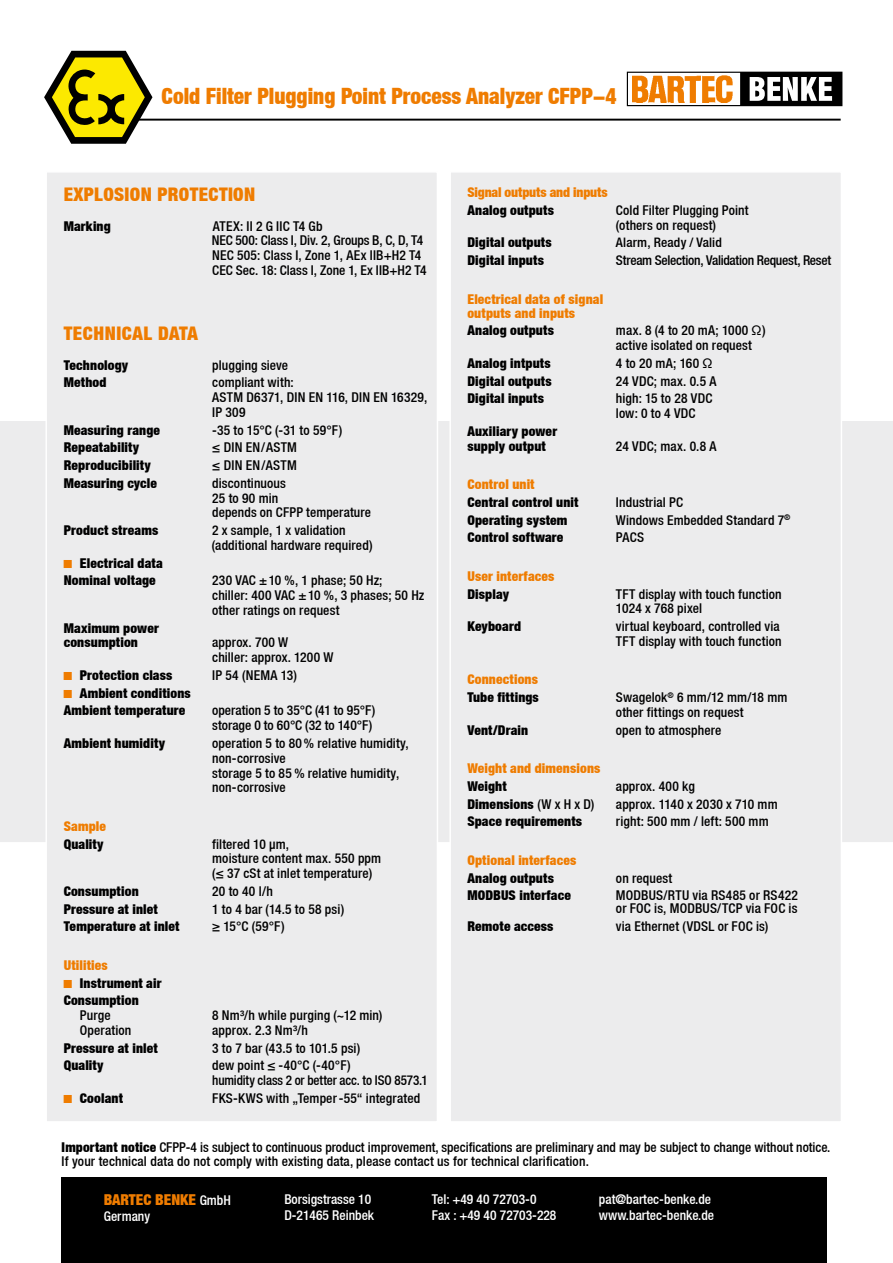
<style>
.page{position:relative;width:893px;height:1263px;background:#fff}
.page>*{position:absolute;margin:0;border:0;box-sizing:border-box;transform-origin:0 0}
.t1{font:900 condensed 22.5px "Helvetica Neue LT";color:#ef7c00;scale:.95 1}
.t2{font:900 condensed 18.75px "Helvetica Neue LT";letter-spacing:.02em;color:#ef7c00}
.t3{font:900 condensed 15px "Helvetica Neue LT";color:#ef7c00}
.t4{font:500 condensed 13.5px/14.7px "Helvetica Neue LT";letter-spacing:.01em;color:#000}
.t5{font:900 condensed 13.5px/17.7px "Helvetica Neue LT";letter-spacing:.01em;color:#000}
.t6{font:900 condensed 13.5px/14px "Helvetica Neue LT";letter-spacing:.01em;color:#ef7c00}
.t7{font:500 condensed 13.5px/16.4px "Helvetica Neue LT";color:#fff}
.t8{font:500 condensed 13.5px "Helvetica Neue LT";letter-spacing:-.02em;color:#000}
.t9{font:900 condensed 13.5px "Helvetica Neue LT";letter-spacing:-.01em;color:#ef7c00}
.t10{font:500 condensed 13.05px "Helvetica Neue LT";letter-spacing:.01em;color:#000}
.s1{font-family:"Helvetica Neue";font-stretch:normal}
.s2{font-family:"Helvetica Neue";font-weight:400;font-stretch:normal}
.s3{font-weight:500}
.s4{font-weight:900}
.s5{font-weight:500;font-size:13.5px;color:#fff}
</style>
<div class="page">
<svg style="left:627px;top:72px;width:215px;height:34px"></svg>
<hr style="left:88px;top:119px;width:753px;height:2px;background:#000">
<svg style="left:44px;top:51px;width:108px;height:93px"></svg>
<div style="left:62px;top:1178px;width:765px;height:85px;background:#000"></div>
<div style="left:0;top:421px;width:893px;height:421px;background:#ececed"></div>
<div style="left:45px;top:173px;width:394px;height:948px;background:#ececed"></div>
<div style="left:449px;top:173px;width:394px;height:948px;background:#ececed"></div>
<svg style="left:64px;top:559px;width:8px;height:9px"></svg>
<svg style="left:64px;top:672px;width:8px;height:8px"></svg>
<svg style="left:64px;top:689px;width:8px;height:9px"></svg>
<svg style="left:64px;top:979px;width:8px;height:8px"></svg>
<svg style="left:64px;top:1094px;width:8px;height:9px"></svg>
<h1 class="t1" style="left:162px;top:82px;width:481px">Cold Filter Plugging Point Process Analyzer CFPP-4</h1>
<h2 class="t2" style="left:64px;top:183px;width:193px">EXPLOSION PROTECTION</h2>
<p class="t5" style="left:64px;top:217px;width:49px">Marking</p>
<p class="t4" style="left:212px;top:218px;width:216px">ATEX: II 2 G IIC T4 Gb<br>NEC 500: Class I, Div. 2, Groups B, C, D, T4<br>NEC 505: Class I, Zone 1, AEx IIB+H2 T4<br>CEC Sec. 18: Class I, Zone 1, Ex IIB+H2 T4</p>
<h2 class="t2" style="left:64px;top:322px;width:136px">TECHNICAL DATA</h2>
<p class="t5" style="left:64px;top:356px;width:66px">Technology</p>
<p class="t4" style="left:212px;top:357px;width:77px">plugging sieve</p>
<p class="t5" style="left:64px;top:373px;width:44px">Method</p>
<p class="t4" style="left:212px;top:375px;width:217px">compliant with:<br>ASTM D6371, DIN EN 116, DIN EN 16329,<br>IP 309</p>
<p class="t5" style="left:64px;top:421px;width:98px">Measuring range</p>
<p class="t4" style="left:212px;top:422px;width:132px">-35 to 15°C (-31 to 59°F)</p>
<p class="t5" style="left:64px;top:438px;width:77px">Repeatability</p>
<p class="t4" style="left:212px;top:440px;width:86px"><span class="s1">≤</span> DIN EN/ASTM</p>
<p class="t5" style="left:64px;top:456px;width:89px">Reproducibility</p>
<p class="t4" style="left:212px;top:458px;width:86px"><span class="s1">≤</span> DIN EN/ASTM</p>
<p class="t5" style="left:64px;top:474px;width:95px">Measuring cycle</p>
<p class="t4" style="left:212px;top:476px;width:160px">discontinuous<br>25 to 90 min<br>depends on CFPP temperature</p>
<p class="t5" style="left:64px;top:521px;width:96px">Product streams</p>
<p class="t4" style="left:212px;top:523px;width:162px">2 x sample, 1 x validation (additional hardware required)</p>
<p class="t5" style="left:64px;top:554px;width:101px;text-indent:16px">Electrical data<br>Nominal voltage</p>
<p class="t4" style="left:212px;top:573px;width:214px">230 VAC ± 10 %, 1 phase; 50 Hz;<br>chiller: 400 VAC ± 10 %, 3 phases; 50 Hz other ratings on request</p>
<p class="t5" style="left:64px;top:620px;width:97px;line-height:14.7px">Maximum power consumption</p>
<p class="t4" style="left:212px;top:635px;width:123px">approx. 700 W<br>chiller: approx. 1200 W</p>
<p class="t5" style="left:80px;top:666px;width:94px">Protection class</p>
<p class="t4" style="left:212px;top:668px;width:86px">IP 54 (NEMA 13)</p>
<p class="t5" style="left:64px;top:684px;width:129px;text-indent:16px">Ambient conditions<br>Ambient temperature</p>
<p class="t4" style="left:212px;top:703px;width:165px">operation 5 to 35°C (41 to 95°F) storage 0 to 60°C (32 to 140°F)</p>
<p class="t5" style="left:64px;top:734px;width:103px">Ambient humidity</p>
<p class="t4" style="left:212px;top:736px;width:198px">operation 5 to 80 % relative humidity, non-corrosive<br>storage 5 to 85 % relative humidity, non-corrosive</p>
<p class="t6" style="left:64px;top:819px;width:44px">Sample</p>
<p class="t5" style="left:64px;top:835px;width:41px">Quality</p>
<p class="t4" style="left:212px;top:836px;width:170px">filtered 10 µm,<br>moisture content max. 550 ppm (<span class="s1">≤</span> 37 cSt at inlet temperature)</p>
<p class="t5" style="left:64px;top:882px;width:76px">Consumption</p>
<p class="t4" style="left:212px;top:883px;width:62px">20 to 40 l/h</p>
<p class="t5" style="left:64px;top:900px;width:96px">Pressure at inlet</p>
<p class="t4" style="left:212px;top:901px;width:133px">1 to 4 bar (14.5 to 58 psi)</p>
<p class="t5" style="left:64px;top:917px;width:117px">Temperature at inlet</p>
<p class="t4" style="left:212px;top:919px;width:74px"><span class="s1">≥</span> 15°C (59°F)</p>
<p class="t6" style="left:64px;top:958px;width:46px">Utilities</p>
<p class="t5" style="left:64px;top:974px;width:99px;text-indent:16px">Instrument air<br>Consumption</p>
<p class="t4" style="left:80px;top:1008px;width:32px">Purge</p>
<p class="t4" style="left:212px;top:1008px;width:172px">8 Nm³/h while purging (<span class="s1">~</span>12 min)</p>
<p class="t4" style="left:80px;top:1022px;width:53px">Operation</p>
<p class="t4" style="left:212px;top:1022px;width:97px">approx. 2.3 Nm³/h</p>
<p class="t5" style="left:64px;top:1039px;width:96px">Pressure at inlet</p>
<p class="t4" style="left:212px;top:1040px;width:150px">3 to 7 bar (43.5 to 101.5 psi)</p>
<p class="t5" style="left:64px;top:1056px;width:41px">Quality</p>
<p class="t4" style="left:212px;top:1058px;width:217px">dew point <span class="s1">≤</span> -40°C (-40°F)<br>humidity class 2 or better acc. to ISO 8573.1</p>
<p class="t5" style="left:80px;top:1089px;width:45px">Coolant</p>
<p class="t4" style="left:212px;top:1090px;width:210px">FKS-KWS with „Temper -55“ integrated</p>
<p class="t9" style="left:467px;top:184px;width:142px">Signal outputs and inputs</p>
<p class="t5" style="left:467px;top:201px;width:88px">Analog outputs</p>
<p class="t4" style="left:616px;top:202px;width:134px">Cold Filter Plugging Point (others on request)</p>
<p class="t5" style="left:467px;top:233px;width:86px">Digital outputs</p>
<p class="t10" style="left:616px;top:235px;width:107px">Alarm, Ready / Valid</p>
<p class="t5" style="left:467px;top:251px;width:78px">Digital inputs</p>
<p class="t8" style="left:616px;top:252px;width:217px">Stream Selection, Validation Request, Reset</p>
<p class="t6" style="left:467px;top:292px;width:137px">Electrical data of signal outputs and inputs</p>
<p class="t5" style="left:467px;top:321px;width:88px">Analog outputs</p>
<p class="t4" style="left:616px;top:323px;width:151px">max. 8 (4 to 20 mA; 1000 <span class="s2">Ω</span>) active isolated on request</p>
<p class="t5" style="left:467px;top:354px;width:85px">Analog intputs</p>
<p class="t4" style="left:616px;top:355px;width:98px">4 to 20 mA; 160 <span class="s2">Ω</span></p>
<p class="t5" style="left:467px;top:372px;width:86px">Digital outputs</p>
<p class="t4" style="left:616px;top:373px;width:102px">24 VDC; max. 0.5 A</p>
<p class="t5" style="left:467px;top:389px;width:78px">Digital inputs</p>
<p class="t4" style="left:616px;top:391px;width:98px">high: 15 to 28 VDC low: 0 to 4 VDC</p>
<p class="t5" style="left:467px;top:423px;width:91px;line-height:14.7px">Auxiliary power supply output</p>
<p class="t4" style="left:616px;top:438px;width:102px">24 VDC; max. 0.8 A</p>
<p class="t6" style="left:467px;top:477px;width:69px">Control unit</p>
<p class="t5" style="left:467px;top:493px;width:113px">Central control unit</p>
<p class="t4" style="left:616px;top:495px;width:69px">Industrial PC</p>
<p class="t5" style="left:467px;top:511px;width:102px">Operating system</p>
<p class="t4" style="left:616px;top:512px;width:176px">Windows Embedded Standard 7<sup>®</sup></p>
<p class="t5" style="left:467px;top:528px;width:97px">Control software</p>
<p class="t4" style="left:616px;top:530px;width:30px">PACS</p>
<p class="t6" style="left:467px;top:569px;width:88px">User interfaces</p>
<p class="t5" style="left:467px;top:585px;width:43px">Display</p>
<p class="t4" style="left:616px;top:586px;width:167px">TFT display with touch function<br>1024 x 768 pixel</p>
<p class="t5" style="left:467px;top:617px;width:55px">Keyboard</p>
<p class="t4" style="left:616px;top:619px;width:167px">virtual keyboard, controlled via<br>TFT display with touch function</p>
<p class="t6" style="left:467px;top:672px;width:72px">Connections</p>
<p class="t5" style="left:467px;top:688px;width:73px">Tube fittings</p>
<p class="t4" style="left:616px;top:690px;width:173px">Swagelok<sup>®</sup> 6 mm/12 mm/18 mm other fittings on request</p>
<p class="t5" style="left:467px;top:721px;width:62px">Vent/Drain</p>
<p class="t4" style="left:616px;top:722px;width:107px">open to atmosphere</p>
<p class="t6" style="left:467px;top:761px;width:135px">Weight and dimensions</p>
<p class="t5" style="left:467px;top:777px;width:41px">Weight</p>
<p class="t4" style="left:616px;top:779px;width:80px">approx. 400 kg</p>
<p class="t5" style="left:467px;top:795px;width:129px">Dimensions <span class="s3">(W x H x D)</span></p>
<p class="t4" style="left:616px;top:796px;width:163px">approx. 1140 x 2030 x 710 mm</p>
<p class="t5" style="left:467px;top:812px;width:116px">Space requirements</p>
<p class="t4" style="left:616px;top:814px;width:154px">right: 500 mm / left: 500 mm</p>
<p class="t6" style="left:467px;top:853px;width:110px">Optional interfaces</p>
<p class="t5" style="left:467px;top:869px;width:88px">Analog outputs</p>
<p class="t4" style="left:616px;top:870px;width:58px">on request</p>
<p class="t5" style="left:467px;top:886px;width:105px">MODBUS interface</p>
<p class="t4" style="left:616px;top:889px;width:183px;line-height:12.5px">MODBUS/RTU via RS485 or RS422 or FOC is, MODBUS/TCP via FOC is</p>
<p class="t5" style="left:467px;top:917px;width:88px">Remote access</p>
<p class="t4" style="left:616px;top:918px;width:154px">via Ethernet (VDSL or FOC is)</p>
<p class="t4" style="left:62px;top:1140px;width:770px;line-height:14px"><span class="s4">Important notice</span> CFPP-4 is subject to continuous product improvement, specifications are preliminary and may be subject to change without notice.<br>If your technical data do not comply with existing data, please contact us for technical clarification.</p>
<p class="t3" style="left:104px;top:1191px;width:129px">BARTEC BENKE <span class="s5">GmbH</span></p>
<p class="t7" style="left:104px;top:1207px;width:48px">Germany</p>
<p class="t7" style="left:284px;top:1190px;width:91px">Borsigstrasse 10<br>D-21465 Reinbek</p>
<p class="t7" style="left:599px;top:1190px;width:117px">pat@bartec-benke.de www.bartec-benke.de</p>
<p class="t7" style="left:432px;top:1190px;width:126px">Tel: +49 40 72703-0<br>Fax : +49 40 72703-228</p>
</div>
